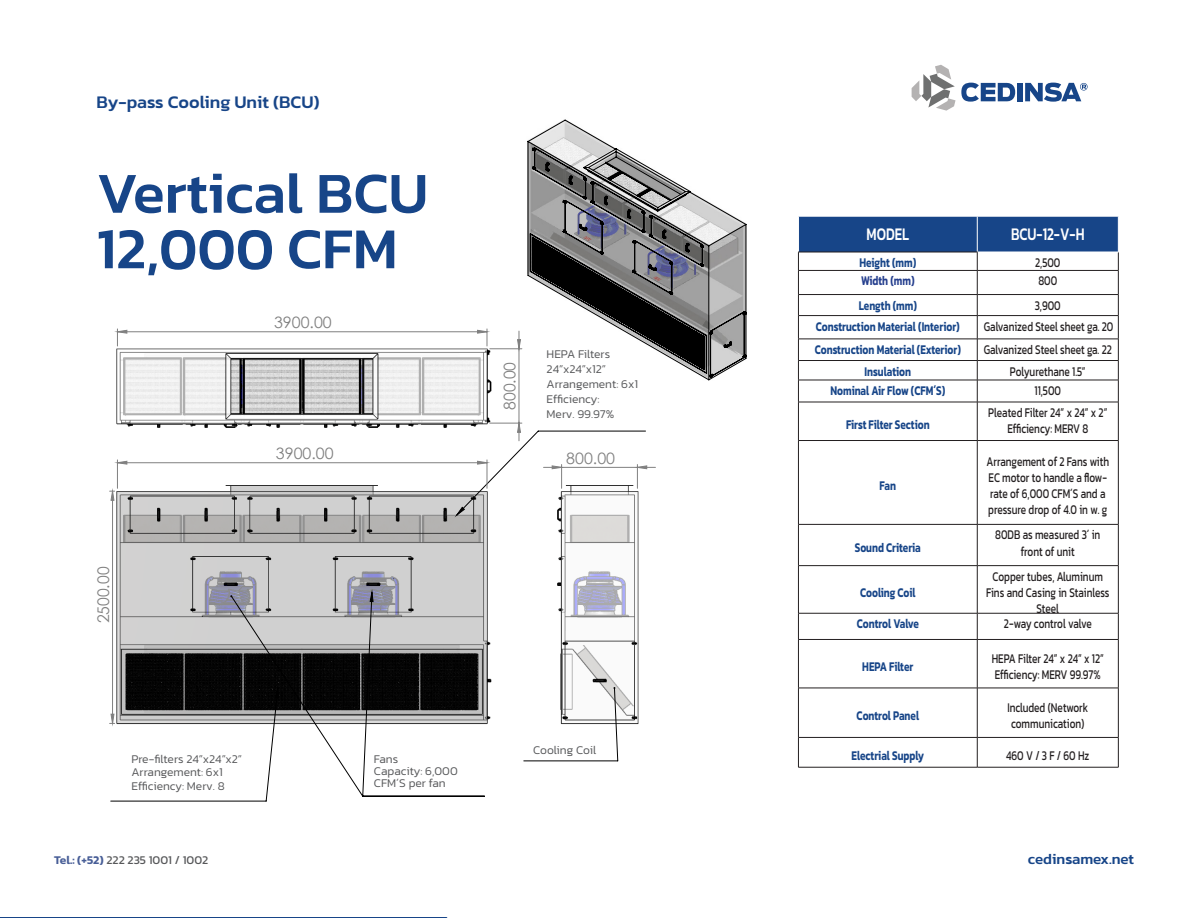
<style>
.page{position:relative;width:1188px;height:918px;background:#fff}
.page>*{position:absolute;margin:0;border:0;box-sizing:border-box;transform-origin:0 0}
.t1{font:500 58.5px "Kanit";color:#174588}
.t2{font:500 18px "Kanit";color:#174588}
.t3{font:500 18px "Kanit";color:#fff;scale:.74 1}
.t4{font:16.05px "Century Gothic";color:#808080}
.t5{font:15.75px "Century Gothic";color:#808080}
.t6{font:500 15px "Kanit";color:#174588}
.t7{font:13.5px/16.2px "Kanit";color:#231f20;scale:.74 1}
.t8{font:600 13.5px "Kanit";color:#174588;scale:.74 1}
.t9{font:600 13.5px "Kanit";color:#253f8e;scale:.74 1}
.t10{font:300 12px/15px "Kanit";color:#57585a}
.t11{font:12px "Kanit";color:#57585a}
.s1{font-weight:600;color:#485e97}
</style>
<div class="page">
<svg style="left:912px;top:65px;width:103px;height:46px"></svg>
<div style="left:1017px;top:83px;width:5px;height:18px;background:#174588"></div>
<svg style="left:1025px;top:83px;width:63px;height:19px"></svg>
<svg style="left:527px;top:119px;width:220px;height:262px"></svg>
<hr style="left:977px;top:402px;width:142px;height:1px;background:#231f20">
<hr style="left:1118px;top:402px;width:1px;height:38px;background:#231f20">
<hr style="left:977px;top:440px;width:142px;height:1px;background:#231f20">
<hr style="left:1118px;top:441px;width:1px;height:83px;background:#231f20">
<hr style="left:977px;top:524px;width:142px;height:1px;background:#231f20">
<hr style="left:1118px;top:525px;width:1px;height:40px;background:#231f20">
<hr style="left:977px;top:565px;width:142px;height:1px;background:#231f20">
<hr style="left:1118px;top:566px;width:1px;height:47px;background:#231f20">
<hr style="left:977px;top:613px;width:142px;height:1px;background:#231f20">
<svg style="left:1118px;top:613px;width:1px;height:26px"></svg>
<hr style="left:977px;top:639px;width:142px;height:1px;background:#231f20">
<hr style="left:1118px;top:640px;width:1px;height:48px;background:#231f20">
<hr style="left:977px;top:688px;width:142px;height:1px;background:#231f20">
<hr style="left:1118px;top:688px;width:1px;height:49px;background:#231f20">
<hr style="left:977px;top:737px;width:142px;height:1px;background:#231f20">
<svg style="left:1118px;top:738px;width:1px;height:29px"></svg>
<hr style="left:977px;top:767px;width:142px;height:1px;background:#231f20">
<svg style="left:798px;top:216px;width:321px;height:186px"></svg>
<hr style="left:798px;top:402px;width:179px;height:1px;background:#231f20">
<hr style="left:798px;top:402px;width:1px;height:38px;background:#231f20">
<hr style="left:977px;top:402px;width:1px;height:38px;background:#231f20">
<hr style="left:798px;top:440px;width:179px;height:1px;background:#231f20">
<hr style="left:798px;top:441px;width:1px;height:83px;background:#231f20">
<hr style="left:977px;top:441px;width:1px;height:83px;background:#231f20">
<hr style="left:798px;top:524px;width:179px;height:1px;background:#231f20">
<hr style="left:798px;top:525px;width:1px;height:40px;background:#231f20">
<hr style="left:977px;top:525px;width:1px;height:40px;background:#231f20">
<hr style="left:798px;top:565px;width:179px;height:1px;background:#231f20">
<hr style="left:798px;top:566px;width:1px;height:47px;background:#231f20">
<hr style="left:977px;top:566px;width:1px;height:47px;background:#231f20">
<hr style="left:798px;top:613px;width:179px;height:1px;background:#231f20">
<svg style="left:798px;top:613px;width:1px;height:26px"></svg>
<svg style="left:977px;top:613px;width:1px;height:26px"></svg>
<hr style="left:798px;top:639px;width:179px;height:1px;background:#231f20">
<hr style="left:798px;top:640px;width:1px;height:48px;background:#231f20">
<hr style="left:977px;top:640px;width:1px;height:48px;background:#231f20">
<hr style="left:798px;top:688px;width:179px;height:1px;background:#231f20">
<hr style="left:798px;top:688px;width:1px;height:49px;background:#231f20">
<hr style="left:977px;top:688px;width:1px;height:49px;background:#231f20">
<hr style="left:798px;top:737px;width:179px;height:1px;background:#231f20">
<svg style="left:798px;top:738px;width:1px;height:29px"></svg>
<svg style="left:977px;top:738px;width:1px;height:29px"></svg>
<hr style="left:798px;top:767px;width:179px;height:1px;background:#231f20">
<svg style="left:110px;top:469px;width:529px;height:333px"></svg>
<svg style="left:544px;top:469px;width:18px;height:19px"></svg>
<svg style="left:637px;top:465px;width:18px;height:23px"></svg>
<svg style="left:520px;top:507px;width:95px;height:191px"></svg>
<svg style="left:117px;top:330px;width:530px;height:139px"></svg>
<svg style="left:111px;top:340px;width:409px;height:383px"></svg>
<p class="t2" style="left:97px;top:88px;width:225px">By-pass Cooling Unit (BCU)</p>
<p class="t1" style="left:97px;top:149px;width:333px">Vertical BCU</p>
<p class="t1" style="left:97px;top:205px;width:303px">12,000 CFM</p>
<p class="t3" style="left:867px;top:220px;width:59px">MODEL</p>
<p class="t3" style="left:1011px;top:220px;width:101px">BCU-12-V-H</p>
<p class="t8" style="left:859px;top:252px;width:78px">Height (mm)</p>
<p class="t7" style="left:1035px;top:254px;width:36px">2,500</p>
<p class="t9" style="left:861px;top:271px;width:74px">Width (mm)</p>
<p class="t7" style="left:1038px;top:273px;width:27px">800</p>
<p class="t8" style="left:859px;top:295px;width:80px">Length (mm)</p>
<p class="t7" style="left:1035px;top:297px;width:37px">3,900</p>
<p class="t8" style="left:816px;top:316px;width:196px">Construction Material (Interior)</p>
<p class="t7" style="left:984px;top:318px;width:177px">Galvanized Steel sheet ga. 20</p>
<p class="t8" style="left:815px;top:339px;width:199px">Construction Material (Exterior)</p>
<p class="t7" style="left:984px;top:341px;width:175px">Galvanized Steel sheet ga. 22</p>
<p class="t8" style="left:865px;top:361px;width:65px">Insulation</p>
<p class="t7" style="left:1010px;top:363px;width:104px">Polyurethane 1.5”</p>
<p class="t8" style="left:830px;top:380px;width:157px">Nominal Air Flow (CFM´S)</p>
<p class="t7" style="left:1034px;top:382px;width:38px">11,500</p>
<p class="t8" style="left:846px;top:414px;width:115px">First Filter Section</p>
<p class="t5" style="left:274px;top:312px;width:59px">3900.00</p>
<p class="t10" style="left:547px;top:347px;width:65px">HEPA Filters<br>24”x24”x12”</p>
<p class="t10" style="left:547px;top:377px;width:93px">Arrangement: 6x1</p>
<p class="t10" style="left:547px;top:392px;width:54px">Efficiency:</p>
<p class="t10" style="left:547px;top:407px;width:69px">Merv. 99.97%</p>
<p class="t4" style="left:499px;top:410px;width:49px;rotate:-90deg">800.00</p>
<p class="t7" style="left:988px;top:404px;width:163px">Pleated Filter 24” x 24” x 2”</p>
<p class="t7" style="left:1007px;top:420px;width:111px">Efficiency: MERV 8</p>
<p class="t4" style="left:92px;top:623px;width:58px;rotate:-90deg">2500.00</p>
<p class="t5" style="left:276px;top:443px;width:59px">3900.00</p>
<p class="t10" style="left:131px;top:751px;width:112px">Pre-filters 24”x24”x2”</p>
<p class="t10" style="left:131px;top:765px;width:93px">Arrangement: 6x1</p>
<p class="t10" style="left:131px;top:778px;width:95px">Efficiency: Merv. 8</p>
<p class="t10" style="left:374px;top:751px;width:26px">Fans</p>
<p class="t10" style="left:374px;top:763px;width:85px">Capacity: 6,000</p>
<p class="t10" style="left:374px;top:775px;width:73px">CFM´S per fan</p>
<p class="t5" style="left:566px;top:447px;width:50px">800.00</p>
<p class="t10" style="left:533px;top:743px;width:65px">Cooling Coil</p>
<p class="t8" style="left:880px;top:475px;width:24px">Fan</p>
<p class="t8" style="left:855px;top:538px;width:91px">Sound Criteria</p>
<p class="t8" style="left:860px;top:582px;width:76px">Cooling Coil</p>
<p class="t7" style="left:986px;top:453px;width:167px">Arrangement of 2 Fans with<br>EC motor to handle a flow&shy;rate of 6,000 CFM´S and a pressure drop of 4.0 in w. g</p>
<p class="t7" style="left:995px;top:527px;width:144px">80DB as measured 3´ in</p>
<p class="t7" style="left:1021px;top:543px;width:74px">front of unit</p>
<p class="t7" style="left:986px;top:568px;width:168px;text-align:center">Copper tubes, Aluminum<br>Fins and Casing in Stainless<br>Steel</p>
<p class="t8" style="left:857px;top:613px;width:85px">Control Valve</p>
<p class="t7" style="left:1004px;top:615px;width:120px">2-way control valve</p>
<p class="t8" style="left:862px;top:656px;width:71px">HEPA Filter</p>
<p class="t7" style="left:992px;top:650px;width:153px">HEPA Filter 24” x 24” x 12”</p>
<p class="t7" style="left:995px;top:666px;width:145px">Efficiency: MERV 99.97%</p>
<p class="t8" style="left:857px;top:705px;width:86px">Control Panel</p>
<p class="t7" style="left:1007px;top:699px;width:111px">Included (Network</p>
<p class="t7" style="left:1011px;top:715px;width:101px">communication)</p>
<p class="t8" style="left:852px;top:745px;width:100px">Electrial Supply</p>
<p class="t7" style="left:1006px;top:747px;width:114px">460 V / 3 F / 60 Hz</p>
<p class="t11" style="left:54px;top:851px;width:156px"><span class="s1">Tel.: (+52)</span> 222 235 1001 / 1002</p>
<p class="t6" style="left:1028px;top:848px;width:108px">cedinsamex.net</p>
</div>
